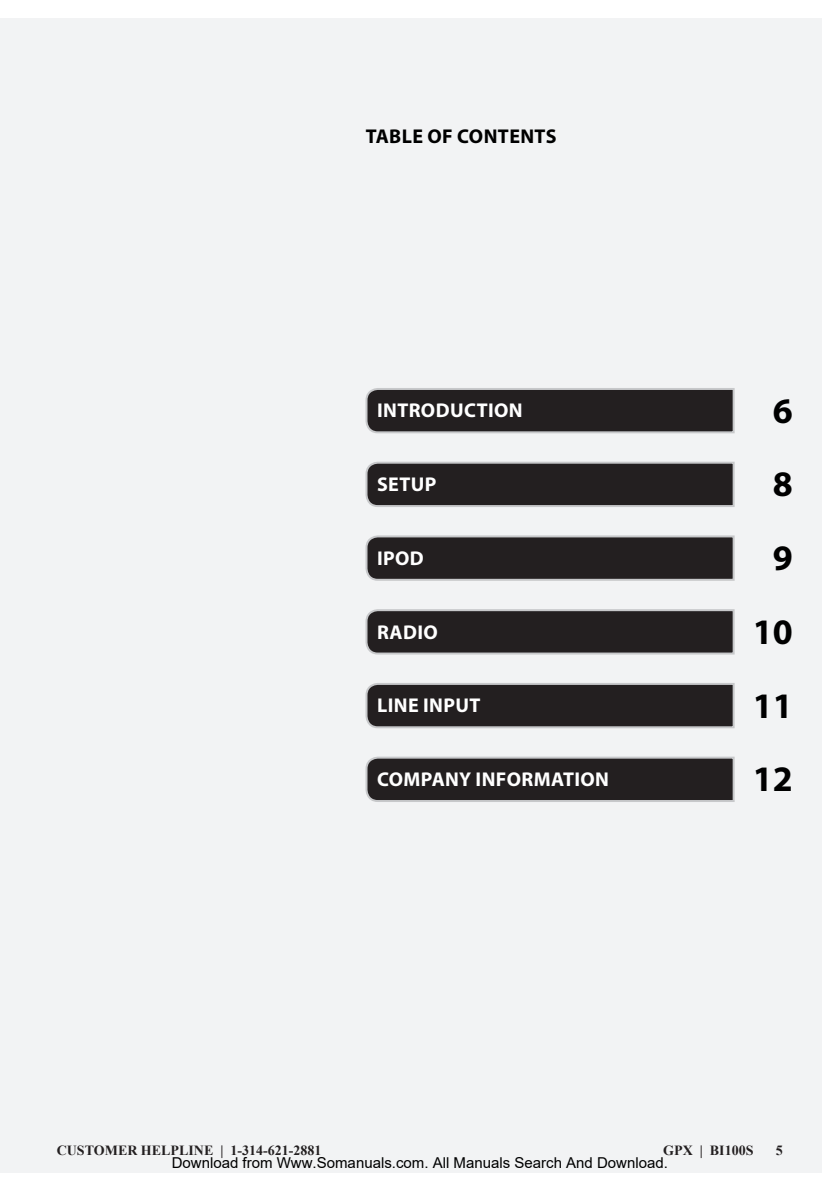
<style>
.page{position:relative;width:840px;height:1191px;background:#fff}
.page>*{position:absolute;margin:0;border:0;box-sizing:border-box;transform-origin:0 0}
.PAGE_HEADER-EVENS{font:700 36px "Myriad Pro";color:#000}
.PAGE_HEADER-EVENS-2{font:700 20px "Myriad Pro";letter-spacing:.02em;color:#fff}
.PAGE_HEADER-EVENS-3{font:700 20px "Myriad Pro";letter-spacing:.02em;color:#000}
.t1{font:15px "Arial";color:#000}
.Page_Numbers-Odds{font:700 14px "Times New Roman";color:#231f20}
</style>
<div class="page">
<div style="left:0;top:18px;width:821px;height:1155px;background:#f2f3f4"></div>
<svg style="left:365px;top:388px;width:370px;height:46px;background:#363334"></svg>
<svg style="left:365px;top:461px;width:370px;height:46px;background:#363334"></svg>
<svg style="left:365px;top:535px;width:370px;height:46px;background:#363334"></svg>
<svg style="left:365px;top:609px;width:370px;height:46px;background:#363334"></svg>
<svg style="left:365px;top:683px;width:370px;height:46px;background:#363334"></svg>
<svg style="left:365px;top:756px;width:370px;height:46px;background:#363334"></svg>
<p class="PAGE_HEADER-EVENS-3" style="left:365px;top:123px;width:192px">TABLE OF CONTENTS</p>
<p class="PAGE_HEADER-EVENS-2" style="left:377px;top:397px;width:147px">INTRODUCTION</p>
<p class="PAGE_HEADER-EVENS" style="left:772px;top:387px;width:21px">6</p>
<p class="PAGE_HEADER-EVENS-2" style="left:377px;top:471px;width:61px">SETUP</p>
<p class="PAGE_HEADER-EVENS" style="left:772px;top:460px;width:21px">8</p>
<p class="PAGE_HEADER-EVENS-2" style="left:377px;top:545px;width:48px">IPOD</p>
<p class="PAGE_HEADER-EVENS" style="left:772px;top:534px;width:21px">9</p>
<p class="PAGE_HEADER-EVENS-2" style="left:377px;top:619px;width:62px">RADIO</p>
<p class="PAGE_HEADER-EVENS" style="left:752px;top:608px;width:41px">10</p>
<p class="PAGE_HEADER-EVENS-2" style="left:377px;top:692px;width:105px">LINE INPUT</p>
<p class="PAGE_HEADER-EVENS" style="left:752px;top:682px;width:41px">11</p>
<p class="PAGE_HEADER-EVENS-2" style="left:377px;top:766px;width:233px">COMPANY INFORMATION</p>
<p class="PAGE_HEADER-EVENS" style="left:752px;top:756px;width:41px">12</p>
<p class="Page_Numbers-Odds" style="left:57px;top:1140px;width:266px">CUSTOMER HELPLINE | 1-314-621-2881</p>
<p class="Page_Numbers-Odds" style="left:662px;top:1140px;width:92px">GPX | BI100S</p>
<p class="Page_Numbers-Odds" style="left:775px;top:1140px;width:8px">5</p>
<p class="t1" style="left:172px;top:1154px;width:497px">Download from Www.Somanuals.com. All Manuals Search And Download.</p>
</div>
